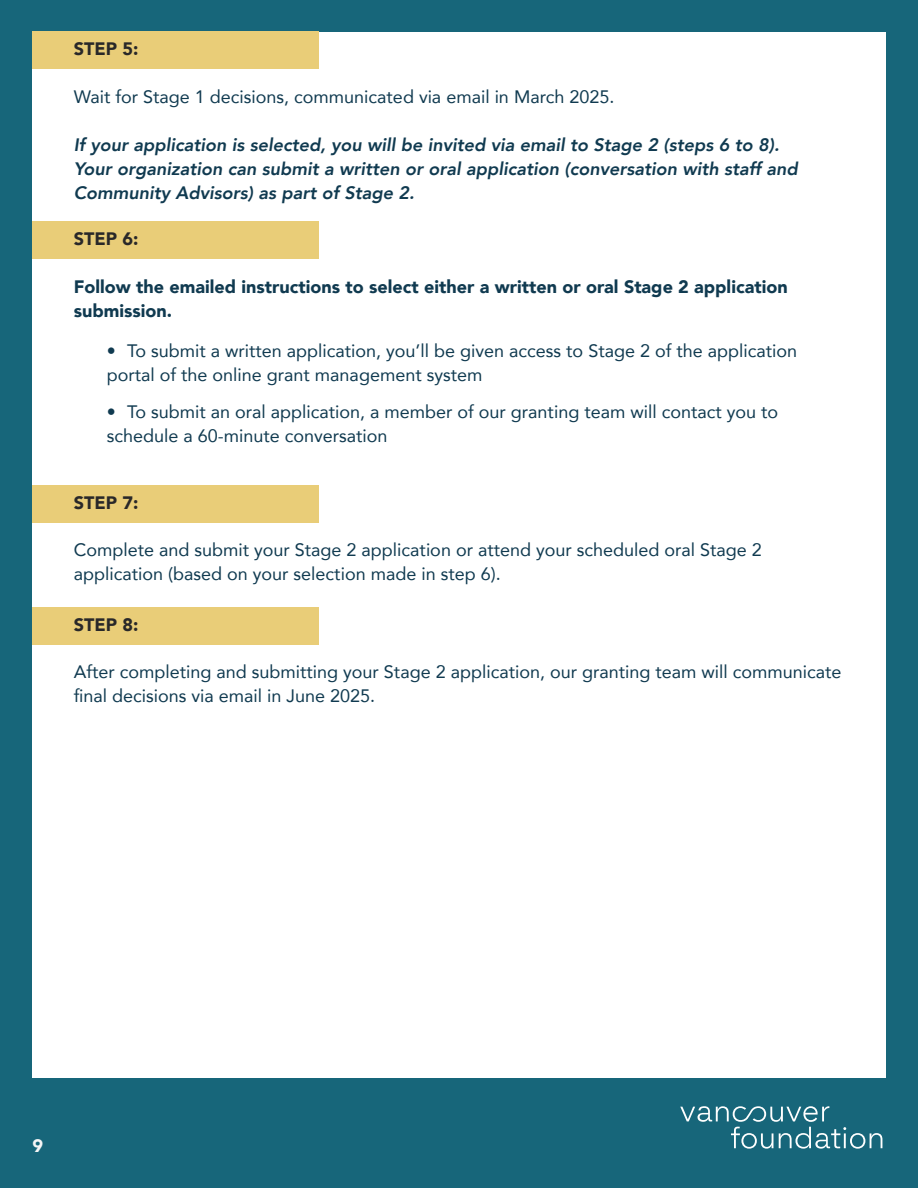
<style>
.page{position:relative;width:918px;height:1188px;background:#fff}
.page>*{position:absolute;margin:0;border:0;box-sizing:border-box;transform-origin:0 0}
.t1{font:18px/24px "Avenir";color:#103a50}
.t2{font:italic 800 18px/24px "Avenir";color:#103a50}
.t3{font:900 18px/24px "Avenir";color:#103a50}
.t4{font:900 18px "Avenir";color:#292829}
</style>
<div class="page">
<div style="left:0;top:1078px;width:918px;height:110px;background:#17667a"></div>
<div style="left:0;top:0;width:918px;height:32px;background:#17667a"></div>
<div style="left:0;top:0;width:32px;height:1188px;background:#17667a"></div>
<div style="left:886px;top:0;width:32px;height:1188px;background:#17667a"></div>
<svg style="left:680px;top:1106px;width:202px;height:43px"></svg>
<div style="left:33px;top:31px;width:286px;height:38px;background:#e9cd78"></div>
<div style="left:33px;top:485px;width:286px;height:38px;background:#e9cd78"></div>
<div style="left:33px;top:607px;width:286px;height:38px;background:#e9cd78"></div>
<div style="left:33px;top:221px;width:286px;height:38px;background:#e9cd78"></div>
<p class="t4" style="left:74px;top:33px;width:66px">STEP 5:</p>
<p class="t1" style="left:74px;top:84px;width:542px">Wait for Stage 1 decisions, communicated via email in March 2025.</p>
<p class="t2" style="left:74px;top:133px;width:726px">If your application is selected, you will be invited via email to Stage 2 (steps 6 to 8).<br>Your organization can submit a written or oral application (conversation with staff and<br>Community Advisors) as part of Stage 2.</p>
<p class="t4" style="left:74px;top:223px;width:66px">STEP 6:</p>
<p class="t3" style="left:74px;top:274px;width:715px">Follow the emailed instructions to select either a written or oral Stage 2 application submission.</p>
<p class="t1" style="left:107px;top:338px;width:692px">• To submit a written application, you’ll be given access to Stage 2 of the application portal of the online grant management system</p>
<p class="t1" style="left:107px;top:400px;width:673px">• To submit an oral application, a member of our granting team will contact you to schedule a 60-minute conversation</p>
<p class="t4" style="left:74px;top:487px;width:66px">STEP 7:</p>
<p class="t1" style="left:74px;top:538px;width:690px">Complete and submit your Stage 2 application or attend your scheduled oral Stage 2 application (based on your selection made in step 6).</p>
<p class="t4" style="left:74px;top:609px;width:66px">STEP 8:</p>
<p class="t1" style="left:74px;top:660px;width:769px">After completing and submitting your Stage 2 application, our granting team will communicate final decisions via email in June 2025.</p>
</div>
